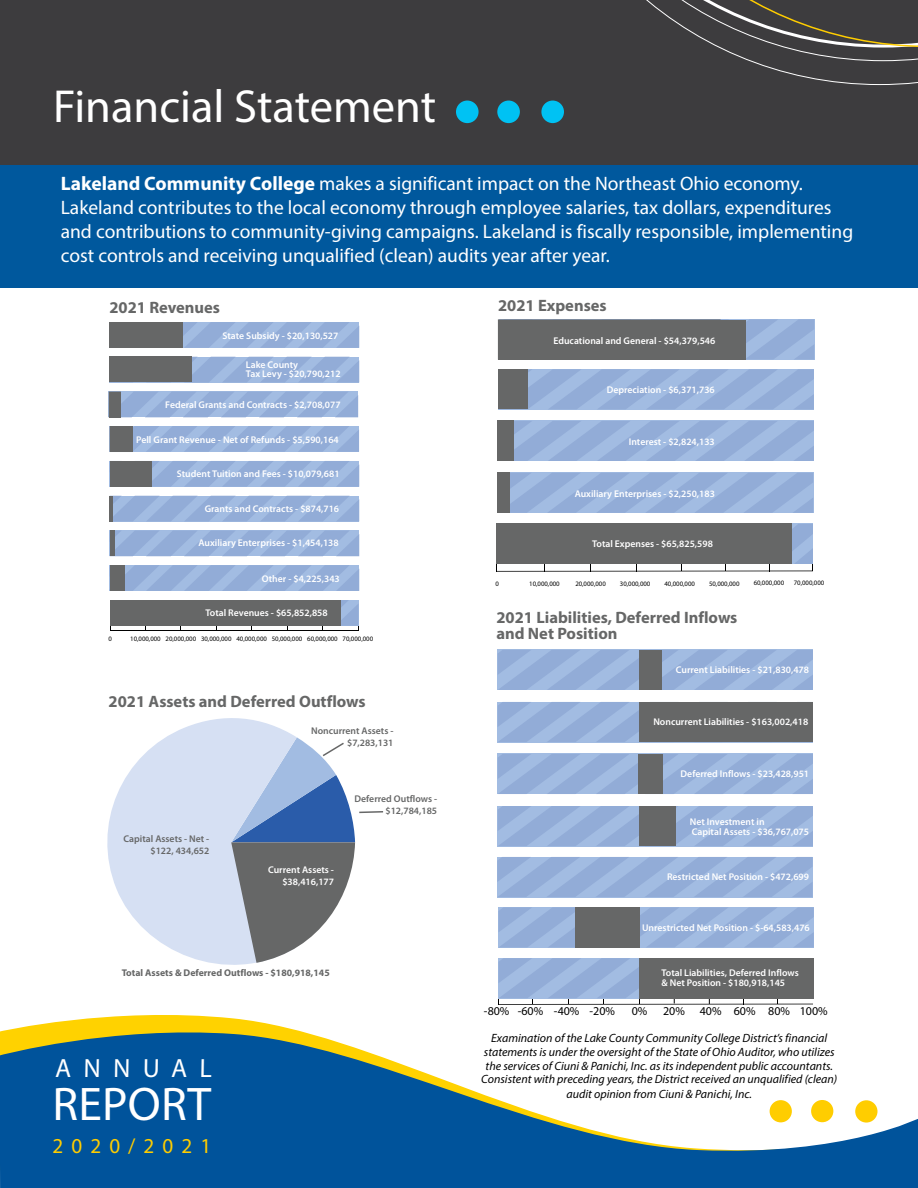
<style>
.page{position:relative;width:918px;height:1188px;background:#fff}
.page>*{position:absolute;margin:0;border:0;box-sizing:border-box;transform-origin:0 0}
.t1{font:47.4px "Myriad Pro";letter-spacing:.005em;color:#fff}
.t2{font:46.5px "Myriad Pro";color:#fff}
.t3{font:26.4px "Myriad Pro";color:#fff}
.t4{font:21.3px "Myriad Pro";letter-spacing:.385em;color:#ffcd00}
.t5{font:19.5px/24px "Myriad Pro";color:#fff}
.t6{font:700 16.5px "Myriad Pro";color:#666767}
.t7{font:italic 12px/14px "Myriad Pro";color:#000;text-align:center}
.t8{font:12px "Myriad Pro";color:#000}
.t9{font:600 9.75px/10.5px "Myriad Pro";color:#fff}
.t10{font:600 9.75px/12px "Myriad Pro";color:#666767;text-align:right}
.t11{font:700 9.75px "Myriad Pro";color:#666767}
.t12{font:6.75px "Myriad Pro";color:#000}
.s1{font-weight:700}
</style>
<div class="page">
<svg style="left:109px;top:392px;width:249px;height:25px;background:#95add5"></svg>
<div style="left:0;top:0;width:917px;height:165px;background:#3d3c3e"></div>
<div style="left:1px;top:165px;width:917px;height:122px;background:#00589d"></div>
<svg style="left:107px;top:718px;width:189px;height:247px;fill:#d6e0f3"></svg>
<svg style="left:231px;top:737px;width:153px;height:226px"></svg>
<svg style="left:498px;top:319px;width:316px;height:41px;background:#717881"></svg>
<svg style="left:192px;top:357px;width:167px;height:25px;background:#97b1da"></svg>
<svg style="left:183px;top:322px;width:176px;height:26px;background:#97b1da"></svg>
<div style="left:110px;top:322px;width:73px;height:26px;background:#666767"></div>
<div style="left:110px;top:357px;width:82px;height:25px;background:#666767"></div>
<svg style="left:646px;top:0;width:272px;height:85px"></svg>
<div style="left:541px;top:101px;width:23px;height:22px;background:#00c2f3;border-radius:50%"></div>
<div style="left:497px;top:101px;width:23px;height:22px;background:#00c2f3;border-radius:50%"></div>
<div style="left:456px;top:101px;width:23px;height:22px;background:#00c2f3;border-radius:50%"></div>
<svg style="left:499px;top:369px;width:315px;height:40px;background:#98b2db"></svg>
<div style="left:498px;top:370px;width:30px;height:39px;background:#666767"></div>
<svg style="left:514px;top:421px;width:300px;height:40px;background:#98b2db"></svg>
<div style="left:497px;top:421px;width:17px;height:40px;background:#666767"></div>
<svg style="left:510px;top:473px;width:303px;height:40px;background:#98b2db"></svg>
<div style="left:497px;top:473px;width:13px;height:40px;background:#666767"></div>
<svg style="left:124px;top:565px;width:235px;height:26px;background:#97b1da"></svg>
<svg style="left:115px;top:530px;width:244px;height:26px;background:#97b1da"></svg>
<svg style="left:113px;top:496px;width:246px;height:25px;background:#97b1da"></svg>
<svg style="left:110px;top:461px;width:249px;height:26px;background:#97b0d9"></svg>
<svg style="left:110px;top:600px;width:249px;height:31px"></svg>
<svg style="left:110px;top:426px;width:249px;height:26px;background:#93aad0"></svg>
<div style="left:110px;top:461px;width:41px;height:25px;background:#666767"></div>
<hr style="left:110px;top:496px;width:3px;height:25px;background:#666767">
<div style="left:110px;top:530px;width:5px;height:26px;background:#666767"></div>
<div style="left:110px;top:565px;width:14px;height:26px;background:#666767"></div>
<div style="left:110px;top:600px;width:231px;height:26px;background:#666767"></div>
<svg style="left:498px;top:650px;width:315px;height:40px;background:#98b2da"></svg>
<div style="left:639px;top:651px;width:22px;height:39px;background:#666767"></div>
<svg style="left:498px;top:702px;width:142px;height:40px;background:#98b1da"></svg>
<div style="left:640px;top:702px;width:173px;height:40px;background:#666767"></div>
<svg style="left:498px;top:754px;width:315px;height:40px;background:#98b2db"></svg>
<div style="left:639px;top:754px;width:24px;height:40px;background:#666767"></div>
<svg style="left:498px;top:806px;width:315px;height:40px;background:#98b2db"></svg>
<div style="left:639px;top:806px;width:36px;height:40px;background:#666767"></div>
<svg style="left:497px;top:857px;width:316px;height:40px;background:#98b2db"></svg>
<svg style="left:498px;top:907px;width:316px;height:40px;background:#98b2db"></svg>
<div style="left:575px;top:907px;width:65px;height:40px;background:#666767"></div>
<hr style="left:497px;top:571px;width:316px;height:1px;background:#000">
<div style="left:497px;top:524px;width:295px;height:40px;background:#666767"></div>
<svg style="left:575px;top:524px;width:238px;height:47px"></svg>
<svg style="left:498px;top:958px;width:142px;height:39px;background:#98b2da"></svg>
<div style="left:640px;top:958px;width:174px;height:40px;background:#666767"></div>
<svg style="left:0;top:997px;width:918px;height:191px"></svg>
<h2 class="t2" style="left:53px;top:78px;width:385px">Financial Statement</h2>
<p class="t5" style="left:61px;top:171px;width:794px"><span class="s1">Lakeland Community College</span> makes a significant impact on the Northeast Ohio economy.<br>Lakeland contributes to the local economy through employee salaries, tax dollars, expenditures and contributions to community-giving campaigns. Lakeland is fiscally responsible, implementing cost controls and receiving unqualified (clean) audits year after year.</p>
<h3 class="t6" style="left:109px;top:297px;width:112px">2021 Revenues</h3>
<h3 class="t6" style="left:498px;top:295px;width:110px">2021 Expenses</h3>
<p class="t9" style="left:553px;top:335px;width:163px">Educational and General - $54,379,546</p>
<p class="t9" style="left:223px;top:330px;width:117px">State Subsidy - $20,130,527</p>
<p class="t9" style="left:246px;top:360px;width:96px;line-height:9px">Lake County<br>Tax Levy - $20,790,212</p>
<p class="t9" style="left:165px;top:400px;width:177px">Federal Grants and Contracts - $2,708,077</p>
<p class="t9" style="left:136px;top:434px;width:204px">Pell Grant Revenue - Net of Refunds - $5,590,164</p>
<p class="t9" style="left:177px;top:468px;width:164px">Student Tuition and Fees - $10,079,681</p>
<p class="t9" style="left:205px;top:503px;width:136px">Grants and Contracts - $874,716</p>
<p class="t9" style="left:199px;top:537px;width:142px">Auxiliary Enterprises - $1,454,138</p>
<p class="t9" style="left:262px;top:573px;width:80px">Other - $4,225,343</p>
<p class="t9" style="left:206px;top:607px;width:124px">Total Revenues - $65,852,858</p>
<p class="t9" style="left:607px;top:384px;width:110px">Depreciation - $6,371,736</p>
<p class="t9" style="left:629px;top:436px;width:87px">Interest - $2,824,133</p>
<p class="t9" style="left:575px;top:488px;width:142px">Auxiliary Enterprises - $2,250,183</p>
<p class="t12" style="left:496px;top:579px;width:5px">0</p>
<p class="t9" style="left:592px;top:538px;width:122px">Total Expenses - $65,825,598</p>
<p class="t12" style="left:529px;top:579px;width:32px">10,000,000</p>
<p class="t12" style="left:575px;top:579px;width:32px">20,000,000</p>
<p class="t12" style="left:620px;top:579px;width:32px">30,000,000</p>
<p class="t12" style="left:664px;top:579px;width:32px">40,000,000</p>
<p class="t12" style="left:709px;top:579px;width:32px">50,000,000</p>
<p class="t12" style="left:754px;top:579px;width:32px">60,000,000</p>
<p class="t12" style="left:794px;top:579px;width:32px">70,000,000</p>
<h3 class="t6" style="left:496px;top:607px;width:243px">2021 Liabilities, Deferred Inflows</h3>
<p class="t12" style="left:108px;top:635px;width:5px">0</p>
<p class="t12" style="left:130px;top:635px;width:244px">10,000,000 20,000,000 30,000,000 40,000,000 50,000,000 60,000,000 70,000,000</p>
<h3 class="t6" style="left:496px;top:623px;width:123px">and Net Position</h3>
<h3 class="t6" style="left:109px;top:690px;width:259px">2021 Assets and Deferred Outflows</h3>
<p class="t10" style="left:311px;top:724px;width:84px">Noncurrent Assets - $7,283,131</p>
<p class="t10" style="left:124px;top:832px;width:87px">Capital Assets - Net - $122, 434,652</p>
<p class="t9" style="left:268px;top:864px;width:67px;line-height:12px;text-align:right">Current Assets - $38,416,177</p>
<p class="t10" style="left:355px;top:792px;width:84px">Deferred Outflows - $12,784,185</p>
<p class="t11" style="left:122px;top:967px;width:210px">Total Assets &amp; Deferred Outflows - $180,918,145</p>
<p class="t9" style="left:676px;top:664px;width:135px">Current Liabilities - $21,830,478</p>
<p class="t9" style="left:653px;top:716px;width:156px">Noncurrent Liabilities - $163,002,418</p>
<p class="t9" style="left:681px;top:768px;width:130px">Deferred Inflows - $23,428,951</p>
<p class="t9" style="left:690px;top:816px;width:121px">Net Investment in<br>Capital Assets - $36,767,075</p>
<p class="t9" style="left:667px;top:871px;width:143px">Restricted Net Position - $472,699</p>
<p class="t9" style="left:642px;top:922px;width:169px">Unrestricted Net Position - $-64,583,476</p>
<p class="t9" style="left:662px;top:967px;width:139px">Total Liabilities, Deferred Inflows &amp; Net Position - $180,918,145</p>
<h3 class="t3" style="left:55px;top:1052px;width:159px">ANNUAL</h3>
<h1 class="t1" style="left:52px;top:1075px;width:160px">REPORT</h1>
<h3 class="t4" style="left:52px;top:1133px;width:160px">2020/2021</h3>
<p class="t8" style="left:484px;top:1004px;width:133px">-80% -60% -40% -20%</p>
<p class="t8" style="left:632px;top:1004px;width:17px">0%</p>
<p class="t8" style="left:663px;top:1004px;width:166px">20% 40% 60% 80% 100%</p>
<p class="t7" style="left:481px;top:1031px;width:358px">Examination of the Lake County Community College District’s financial statements is under the oversight of the State of Ohio Auditor, who utilizes the services of Ciuni &amp; Panichi, Inc. as its independent public accountants.<br>Consistent with preceding years, the District received an unqualified (clean) audit opinion from Ciuni &amp; Panichi, Inc.</p>
</div>
